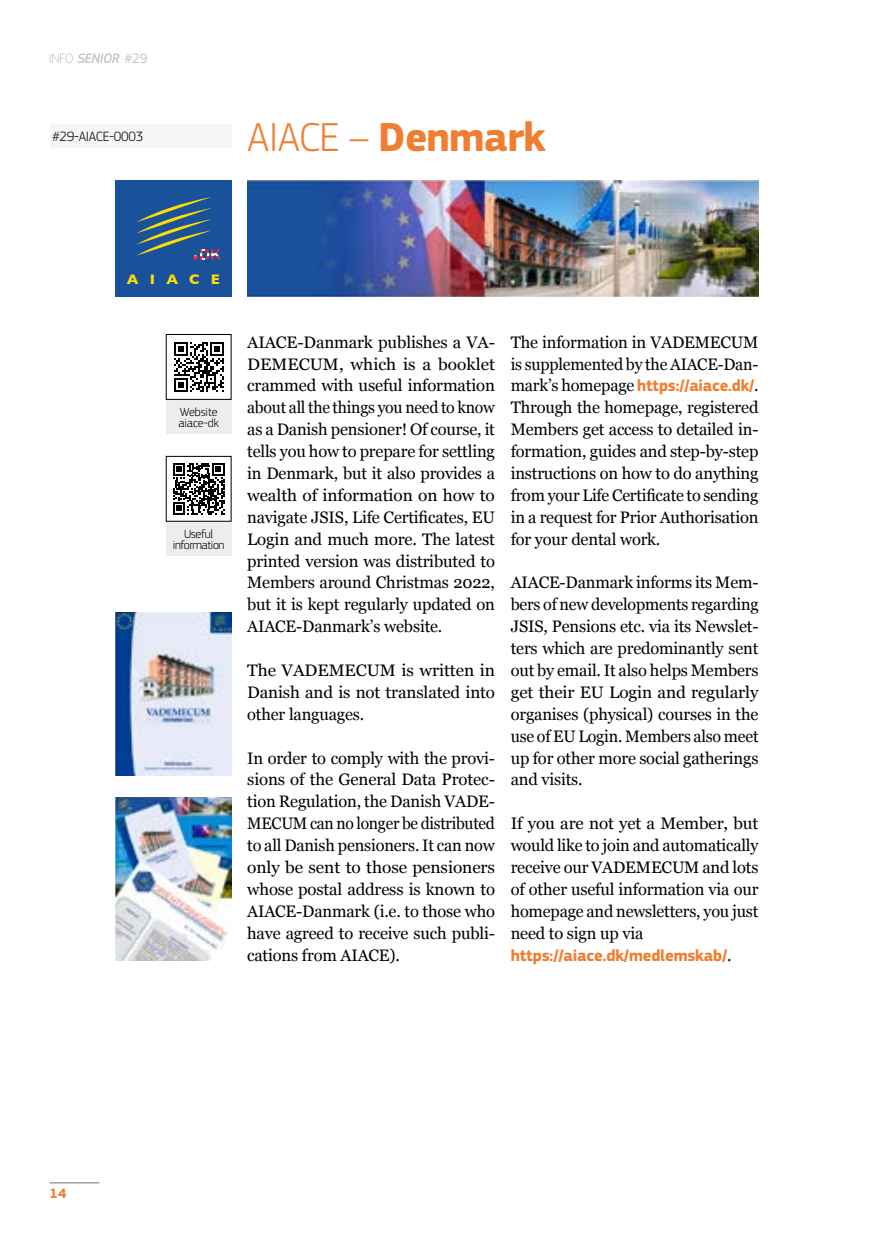
<style>
.page{position:relative;width:874px;height:1241px;background:#fff}
.page>*{position:absolute;margin:0;border:0;box-sizing:border-box;transform-origin:0 0}
.IS-M-TITRE_BLUE__NO_UNDERLINE{font:700 42px "EC Square Sans Pro";letter-spacing:-.02em;color:#f07e31}
.IS-M-Body{font:16.62px/21.9px "Georgia";letter-spacing:-.01em;color:#000;text-align:justify}
.IS-M-Body-2{font:16.62px/21.9px "Georgia";letter-spacing:-.01em;color:#000;text-align:justify;scale:1.04 1}
.IS-M-Body-3{font:700 16.62px "EC Square Sans Pro";letter-spacing:-.01em;color:#f07e31}
.t1{font:300 14px "EC Square Sans Pro";letter-spacing:-.02em;color:#000}
.t2{font:700 14px "Gill Sans";letter-spacing:.8em;color:#fd0}
.t3{font:14px "EC Square Sans Pro";color:#c6c6c6}
.t4{font:700 14px "EC Square Sans Pro";color:#f07e31}
.t5{font:300 12.25px/11.4px "EC Square Sans Pro";letter-spacing:-.03em;color:#000;text-align:center}
.t6{font:300 12.25px "EC Square Sans Pro";letter-spacing:-.01em;color:#000}
.s1{font-weight:300}
.s2{font-family:"EC Square Sans Pro";font-weight:700;color:#f07e31}
.s3{font-family:"Georgia";font-weight:400;color:#000}
</style>
<div class="page">
<hr style="left:50px;top:1182px;width:49px;height:1px;background:#706f6f">
<svg style="left:50px;top:53px;width:69px;height:10px"></svg>
<div style="left:50px;top:124px;width:181px;height:24px;background:#f6f6f6"></div>
<div style="left:115px;top:180px;width:116px;height:116px;background:#1a519b"></div>
<svg style="left:137px;top:197px;width:83px;height:63px"></svg>
<img style="left:247px;top:180px;width:511px;height:116px">
<img style="left:115px;top:797px;width:116px;height:163px">
<img style="left:115px;top:612px;width:116px;height:163px">
<div style="left:166px;top:400px;width:65px;height:34px;background:#ededed"></div>
<svg style="left:174px;top:342px;width:49px;height:50px"></svg>
<div style="left:166px;top:334px;width:65px;height:66px;border:1px solid #000"></div>
<div style="left:166px;top:521px;width:65px;height:35px;background:#ededed"></div>
<svg style="left:173px;top:463px;width:51px;height:51px"></svg>
<p class="t3" style="left:124px;top:50px;width:25px">#29</p>
<p class="t1" style="left:52px;top:128px;width:93px">#29-AIACE-0003</p>
<h1 class="IS-M-TITRE_BLUE__NO_UNDERLINE" style="left:247px;top:112px;width:300px"><span class="s1">AIACE –</span> Denmark</h1>
<p class="t2" style="left:127px;top:268px;width:95px">AIACE</p>
<p class="t6" style="left:180px;top:404px;width:39px">Website</p>
<p class="t5" style="left:178px;top:417px;width:42px">aiace-dk</p>
<p class="t5" style="left:173px;top:528px;width:53px">Useful information</p>
<p class="IS-M-Body" style="left:247px;top:330px;width:249px">AIACE-Danmark publishes a VA-DEMECUM, which is a booklet crammed with useful information about all the things you need to know as a Danish pensioner! Of course, it tells you how to prepare for settling in Denmark, but it also provides a wealth of information on how to navigate JSIS, Life Certificates, EU Login and much more. The latest printed version was distributed to Members around Christmas 2022, but it is kept regularly updated on AIACE-Danmark’s website.</p>
<p class="IS-M-Body-2" style="left:247px;top:658px;width:240px">The VADEMECUM is written in Danish and is not translated into other languages.</p>
<p class="IS-M-Body" style="left:247px;top:746px;width:249px">In order to comply with the provi&shy;sions of the General Data Protec&shy;tion Regulation, the Danish VADE-MECUM can no longer be distributed to all Danish pensioners. It can now only be sent to those pensioners whose postal address is known to AIACE-Danmark (i.e. to those who have agreed to receive such publi&shy;cations from AIACE).</p>
<p class="IS-M-Body" style="left:510px;top:330px;width:249px">The information in VADEMECUM is supplemented by the AIACE-Dan&shy;mark’s homepage <span class="s2">https://aiace.dk/</span>.<br>Through the homepage, registered Members get access to detailed in&shy;formation, guides and step-by-step instructions on how to do anything from your Life Certificate to sending in a request for Prior Authorisation for your dental work.</p>
<p class="IS-M-Body" style="left:510px;top:571px;width:249px">AIACE-Danmark informs its Mem&shy;bers of new developments regarding JSIS, Pensions etc. via its Newslet&shy;ters which are predominantly sent out by email. It also helps Members get their EU Login and regularly organises (physical) courses in the use of EU Login. Members also meet up for other more social gatherings and visits.</p>
<p class="IS-M-Body" style="left:510px;top:811px;width:249px">If you are not yet a Member, but would like to join and automatically receive our VADEMECUM and lots of other useful information via our homepage and newsletters, you just need to sign up via</p>
<p class="IS-M-Body-3" style="left:510px;top:944px;width:222px">https://aiace.dk/medlemskab/<span class="s3">.</span></p>
<p class="t4" style="left:50px;top:1184px;width:18px">14</p>
</div>
